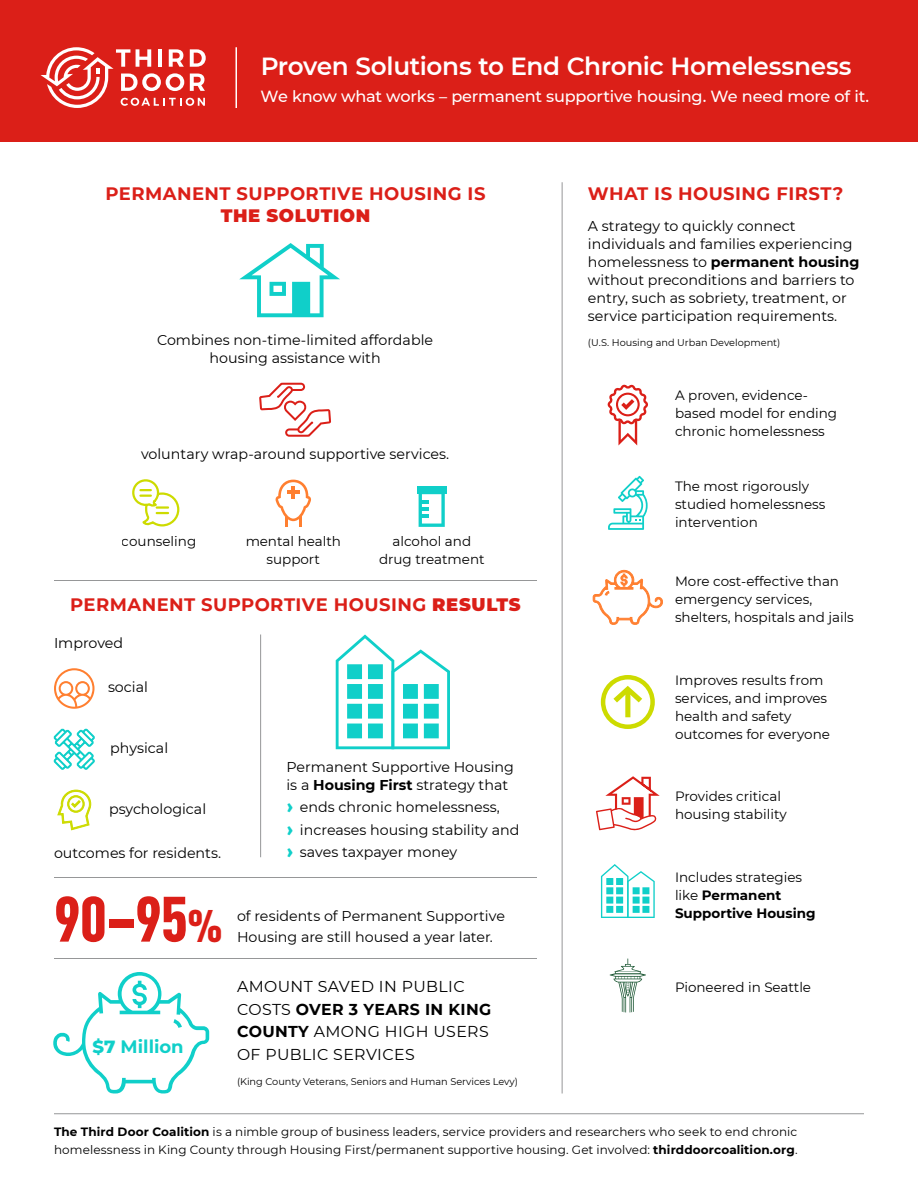
<style>
.page{position:relative;width:918px;height:1188px;background:#fff}
.page>*{position:absolute;margin:0;border:0;box-sizing:border-box;transform-origin:0 0}
.t1{font:900 condensed 63px "DIN Pro";color:#db1f18}
.t2{font:600 24.75px "Montserrat";letter-spacing:-.015em;color:#fff}
.t3{font:700 18px "Montserrat";letter-spacing:.025em;color:#db1f18}
.t4{font:900 18px "Montserrat";letter-spacing:.03em;color:#db1f18}
.t5{font:700 18px "Montserrat";color:#10cfc9}
.t6{font:500 16.2px "Montserrat";letter-spacing:-.01em;color:#fff}
.t7{font:15.75px/22.5px "Montserrat";letter-spacing:.025em;color:#000}
.t8{font:14.25px/18px "Montserrat";color:#000}
.t9{font:13.5px/18px "Montserrat";color:#000}
.t10{font:700 13.5px/18px "Montserrat";color:#000}
.t11{font:12px/18px "Montserrat";letter-spacing:.01em;color:#000}
.t12{font:9.75px "Montserrat";color:#000}
.s1{font-weight:900}
.s2{font-size:45px}
.s3{font-weight:800}
.s4{font-weight:700}
.s5{font-weight:400}
</style>
<div class="page">
<div style="left:0;top:0;width:918px;height:142px;background:#db1f18"></div>
<svg style="left:41px;top:47px;width:165px;height:61px"></svg>
<hr style="left:236px;top:47px;width:1px;height:61px;background:#fff">
<svg style="left:239px;top:243px;width:101px;height:74px"></svg>
<div style="left:601px;top:675px;width:54px;height:54px;border:4px solid #cddb00;border-radius:50%"></div>
<svg style="left:613px;top:686px;width:29px;height:31px"></svg>
<svg style="left:608px;top:385px;width:40px;height:60px"></svg>
<svg style="left:608px;top:476px;width:40px;height:54px"></svg>
<svg style="left:593px;top:570px;width:70px;height:55px"></svg>
<svg style="left:610px;top:959px;width:36px;height:54px"></svg>
<svg style="left:596px;top:776px;width:64px;height:55px"></svg>
<svg style="left:601px;top:864px;width:54px;height:54px"></svg>
<hr style="left:562px;top:182px;width:1px;height:912px;background:#969798">
<svg style="left:336px;top:634px;width:114px;height:115px"></svg>
<svg style="left:57px;top:789px;width:35px;height:42px"></svg>
<svg style="left:53px;top:728px;width:42px;height:42px"></svg>
<hr style="left:54px;top:877px;width:483px;height:1px;background:#969798">
<hr style="left:54px;top:958px;width:483px;height:1px;background:#969798">
<hr style="left:54px;top:1113px;width:810px;height:1px;background:#969798">
<svg style="left:54px;top:668px;width:41px;height:41px"></svg>
<hr style="left:54px;top:580px;width:483px;height:1px;background:#969798">
<svg style="left:259px;top:383px;width:72px;height:54px"></svg>
<svg style="left:53px;top:972px;width:156px;height:121px"></svg>
<hr style="left:260px;top:634px;width:1px;height:223px;background:#969798">
<svg style="left:275px;top:480px;width:36px;height:47px"></svg>
<svg style="left:419px;top:494px;width:26px;height:33px"></svg>
<div style="left:417px;top:486px;width:30px;height:8px;background:#10cfc9"></div>
<svg style="left:132px;top:479px;width:48px;height:48px"></svg>
<h2 class="t2" style="left:261px;top:48px;width:592px">Proven Solutions to End Chronic Homelessness</h2>
<p class="t6" style="left:261px;top:85px;width:610px">We know what works – permanent supportive housing. We need more of it.</p>
<p class="t3" style="left:106px;top:180px;width:381px">PERMANENT SUPPORTIVE HOUSING IS</p>
<p class="t4" style="left:221px;top:202px;width:151px">THE SOLUTION</p>
<p class="t8" style="left:157px;top:330px;width:277px;text-align:center">Combines non-time-limited affordable housing assistance with</p>
<p class="t8" style="left:141px;top:445px;width:310px">voluntary wrap‑around supportive services.</p>
<p class="t9" style="left:122px;top:532px;width:76px">counseling</p>
<p class="t9" style="left:245px;top:532px;width:97px;text-align:center">mental health support</p>
<p class="t9" style="left:379px;top:532px;width:107px;text-align:center">alcohol and drug treatment</p>
<p class="t3" style="left:70px;top:592px;width:452px">PERMANENT SUPPORTIVE HOUSING <span class="s1">RESULTS</span></p>
<p class="t8" style="left:54px;top:634px;width:71px">Improved</p>
<p class="t8" style="left:108px;top:677px;width:41px">social</p>
<p class="t8" style="left:110px;top:738px;width:59px">physical</p>
<p class="t8" style="left:109px;top:799px;width:99px">psychological</p>
<p class="t8" style="left:54px;top:843px;width:169px">outcomes for residents.</p>
<h1 class="t1" style="left:54px;top:870px;width:170px">90–95<span class="s2">%</span></h1>
<p class="t5" style="left:93px;top:1034px;width:93px"><span class="s3">$7</span> Million</p>
<p class="t8" style="left:286px;top:757px;width:229px">Permanent Supportive Housing is a <span class="s4">Housing First</span> strategy that</p>
<p class="t8" style="left:300px;top:795px;width:221px;line-height:22.5px">ends chronic homelessness, increases housing stability and saves taxpayer money</p>
<p class="t8" style="left:237px;top:905px;width:270px;line-height:21px">of residents of Permanent Supportive<br>Housing are still housed a year later.</p>
<p class="t7" style="left:237px;top:975px;width:256px">AMOUNT SAVED IN PUBLIC<br>COSTS <span class="s4">OVER 3 YEARS IN KING<br>COUNTY</span> AMONG HIGH USERS<br>OF PUBLIC SERVICES</p>
<p class="t12" style="left:237px;top:1075px;width:283px">(King County Veterans, Seniors and Human Services Levy)</p>
<p class="t3" style="left:588px;top:180px;width:257px">WHAT IS HOUSING FIRST?</p>
<p class="t8" style="left:588px;top:217px;width:273px">A strategy to quickly connect individuals and families experiencing homelessness to <span class="s4">permanent housing </span>without preconditions and barriers to entry, such as sobriety, treatment, or service participation requirements.</p>
<p class="t12" style="left:588px;top:336px;width:194px">(U.S. Housing and Urban Development)</p>
<p class="t9" style="left:675px;top:386px;width:164px">A proven, evidence&shy;based model for ending chronic homelessness</p>
<p class="t9" style="left:675px;top:477px;width:152px">The most rigorously studied homelessness intervention</p>
<p class="t9" style="left:675px;top:572px;width:180px">More cost-effective than emergency services, shelters, hospitals and jails</p>
<p class="t9" style="left:675px;top:671px;width:157px">Improves results from services, and improves health and safety outcomes for everyone</p>
<p class="t9" style="left:675px;top:786px;width:113px">Provides critical housing stability</p>
<p class="t10" style="left:675px;top:867px;width:142px"><span class="s5">Includes strategies like</span> Permanent<br>Supportive Housing</p>
<p class="t9" style="left:675px;top:978px;width:138px">Pioneered in Seattle</p>
<p class="t11" style="left:54px;top:1123px;width:745px"><span class="s4">The Third Door Coalition</span> is a nimble group of business leaders, service providers and researchers who seek to end chronic homelessness in King County through Housing First/permanent supportive housing. Get involved: <span class="s4">thirddoorcoalition.org</span>.</p>
</div>
